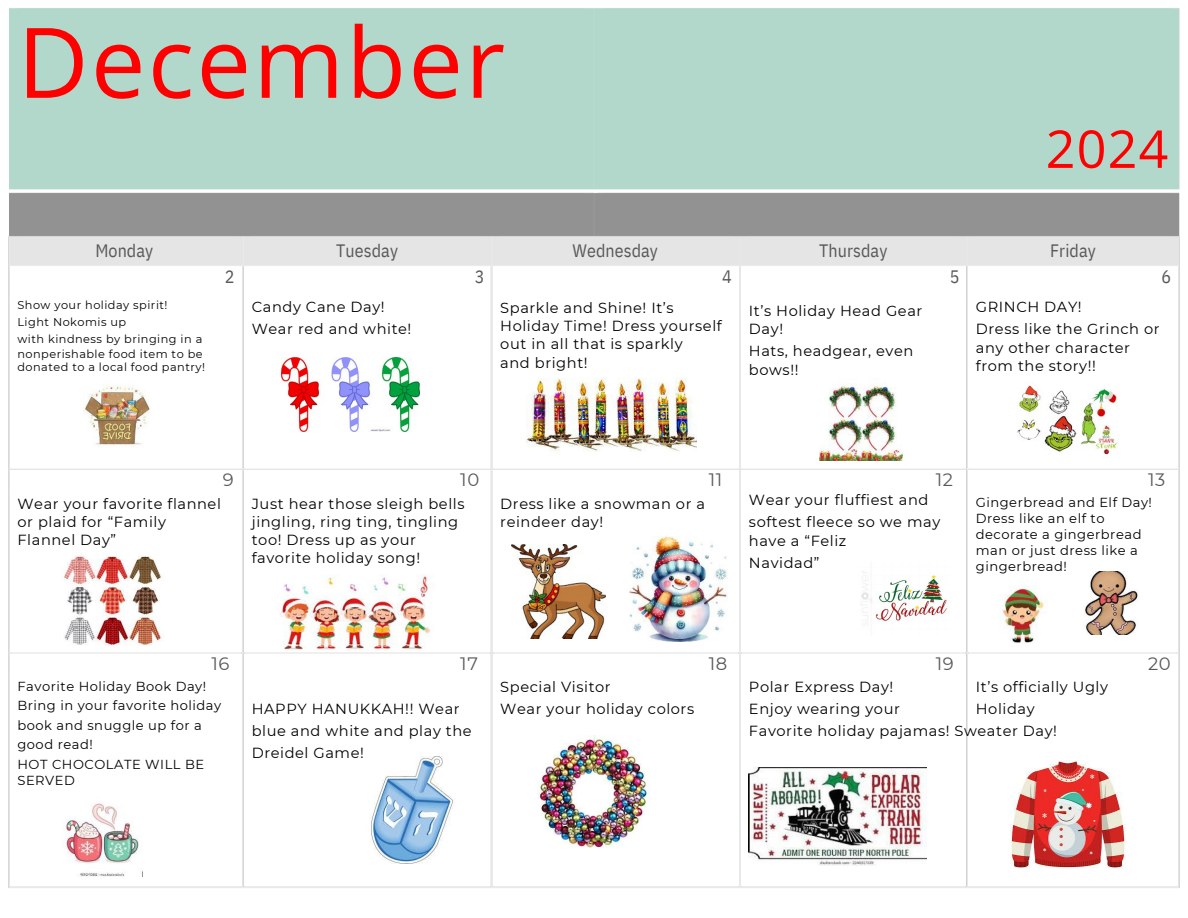
<style>
.page{position:relative;width:1188px;height:918px;background:#fff}
.page>*{position:absolute;margin:0;border:0;box-sizing:border-box;transform-origin:0 0}
.t1{font:97.5px "Open Sans";letter-spacing:.025em;color:#f00}
.t2{font:52.05px "Open Sans";color:#f00}
.t3{font:18px "IBM Plex Sans Cond";letter-spacing:.005em;color:#595959}
.t4{font:18px "Montserrat";letter-spacing:.04em;color:#595959}
.t5{font:14.7px/18.3px "Montserrat";letter-spacing:.04em;color:#000}
.t6{font:13.05px/19.5px "Montserrat";letter-spacing:.04em;color:#000}
.t7{font:11.25px/17.1px "Montserrat";letter-spacing:.04em;color:#000}
</style>
<div class="page">
<img style="left:8px;top:8px;width:1172px;height:880px">
<img style="left:749px;top:768px;width:178px;height:98px">
<img style="left:820px;top:379px;width:82px;height:82px">
<img style="left:991px;top:585px;width:61px;height:59px">
<img style="left:1077px;top:572px;width:63px;height:63px">
<p class="t1" style="left:17px;top:-6px;width:489px">December</p>
<p class="t2" style="left:1046px;top:112px;width:124px">2024</p>
<p class="t3" style="left:95px;top:239px;width:59px">Monday</p>
<p class="t7" style="left:17px;top:296px;width:186px">Show your holiday spirit!<br>Light Nokomis up<br>with kindness by bringing in a</p>
<h4 class="t7" style="left:17px;top:345px;width:187px">nonperishable food item to be</h4>
<p class="t7" style="left:17px;top:359px;width:189px">donated to a local food pantry!</p>
<h4 class="t3" style="left:225px;top:265px;width:11px">2</h4>
<p class="t3" style="left:336px;top:239px;width:63px">Tuesday</p>
<p class="t5" style="left:252px;top:296px;width:161px;line-height:21.9px">Candy Cane Day!<br>Wear red and white!</p>
<p class="t3" style="left:475px;top:265px;width:11px">3</p>
<h4 class="t3" style="left:572px;top:239px;width:87px">Wednesday</h4>
<p class="t3" style="left:722px;top:265px;width:11px">4</p>
<h3 class="t3" style="left:819px;top:239px;width:70px">Thursday</h3>
<h3 class="t5" style="left:500px;top:298px;width:223px">Sparkle and Shine! It’s<br>Holiday Time! Dress yourself out in all that is sparkly<br>and bright!</h3>
<p class="t5" style="left:749px;top:302px;width:175px">It’s Holiday Head Gear<br>Day!</p>
<p class="t5" style="left:749px;top:342px;width:166px">Hats, headgear, even bows!!</p>
<p class="t3" style="left:950px;top:265px;width:11px">5</p>
<h4 class="t3" style="left:1050px;top:239px;width:47px">Friday</h4>
<p class="t3" style="left:1161px;top:265px;width:11px">6</p>
<p class="t5" style="left:976px;top:296px;width:185px;line-height:21.9px">GRINCH DAY!<br>Dress like the Grinch or</p>
<p class="t5" style="left:976px;top:338px;width:156px">any other character from the story!!</p>
<h4 class="t4" style="left:223px;top:468px;width:12px">9</h4>
<p class="t5" style="left:17px;top:494px;width:205px">Wear your favorite flannel or plaid for “Family<br>Flannel Day”</p>
<p class="t4" style="left:460px;top:468px;width:21px">10</p>
<h4 class="t5" style="left:252px;top:494px;width:214px">Just hear those sleigh bells jingling, ring ting, tingling too! Dress up as your favorite holiday song!</h4>
<p class="t4" style="left:709px;top:468px;width:15px">11</p>
<p class="t5" style="left:500px;top:494px;width:206px">Dress like a snowman or a reindeer day!</p>
<p class="t4" style="left:936px;top:468px;width:19px">12</p>
<h4 class="t5" style="left:749px;top:489px;width:193px;line-height:21.9px">Wear your fluffiest and softest fleece so we may</h4>
<h4 class="t5" style="left:749px;top:530px;width:99px;line-height:21.9px">have a “Feliz<br>Navidad”</h4>
<h4 class="t4" style="left:1148px;top:468px;width:19px">13</h4>
<p class="t6" style="left:976px;top:495px;width:178px;line-height:15.9px">Gingerbread and Elf Day!<br>Dress like an elf to decorate a gingerbread man or just dress like a gingerbread!</p>
<p class="t4" style="left:211px;top:652px;width:20px">16</p>
<h5 class="t4" style="left:460px;top:652px;width:19px">17</h5>
<p class="t4" style="left:709px;top:652px;width:20px">18</p>
<h4 class="t4" style="left:936px;top:652px;width:20px">19</h4>
<p class="t4" style="left:1148px;top:652px;width:24px">20</p>
<p class="t6" style="left:17px;top:676px;width:205px">Favorite Holiday Book Day!<br>Bring in your favorite holiday book and snuggle up for a good read!<br>HOT CHOCOLATE WILL BE</p>
<p class="t6" style="left:17px;top:770px;width:59px">SERVED</p>
<p class="t5" style="left:252px;top:698px;width:221px;line-height:21.9px">HAPPY HANUKKAH!! Wear blue and white and play the<br>Dreidel Game!</p>
<h3 class="t5" style="left:500px;top:676px;width:195px;line-height:21.9px">Special Visitor<br>Wear your holiday colors</h3>
<p class="t5" style="left:976px;top:676px;width:134px;line-height:21.9px">It’s officially Ugly<br>Holiday</p>
<h4 class="t5" style="left:749px;top:676px;width:310px;line-height:21.9px">Polar Express Day!<br>Enjoy wearing your<br>Favorite holiday pajamas! Sweater Day!</h4>
</div>
